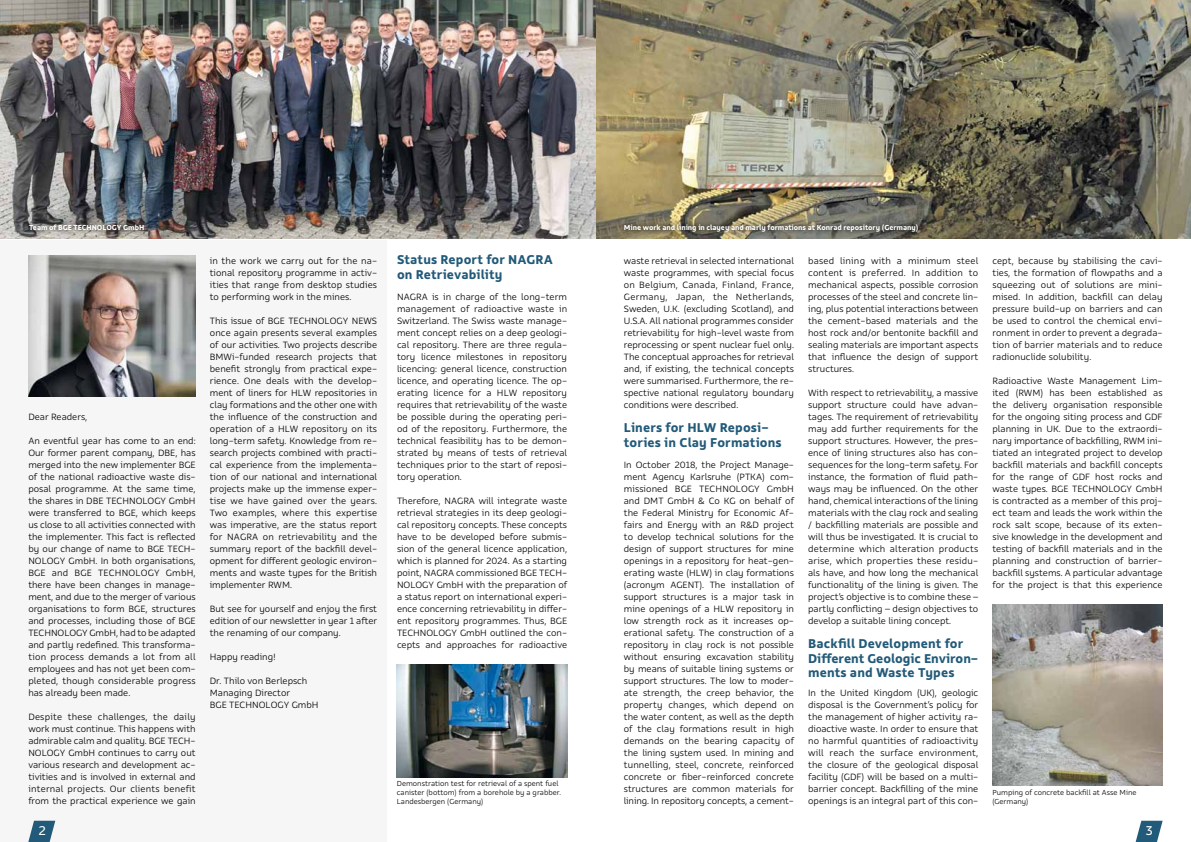
<style>
.page{position:relative;width:1191px;height:842px;background:#fff}
.page>*{position:absolute;margin:0;border:0;box-sizing:border-box;transform-origin:0 0}
.t1{font:700 14px/14.5px "Rehn";letter-spacing:.01em;color:#225a79}
.t2{font:14px "Rehn";color:#fff}
.t3{font:300 10px/12px "Rehn";color:#000;text-align:justify}
.t4{font:300 8px/9px "Rehn";color:#000}
.t5{font:700 8px "Rehn";letter-spacing:-.005em;color:#fff}
</style>
<div class="page">
<img style="left:595px;top:0;width:596px;height:238px">
<svg style="left:1135px;top:821px;width:27px;height:21px"></svg>
<div style="left:0;top:240px;width:387px;height:602px;background:#f6f6f6"></div>
<img style="left:0;top:0;width:595px;height:238px">
<div style="left:24px;top:219px;width:124px;height:16px;background:#000;opacity:.75"></div>
<img style="left:28px;top:256px;width:168px;height:140px">
<svg style="left:28px;top:821px;width:27px;height:21px"></svg>
<svg style="left:619px;top:219px;width:303px;height:17px;background:#6f6a59"></svg>
<img style="left:992px;top:604px;width:170px;height:181px">
<img style="left:397px;top:665px;width:170px;height:113px">
<p class="t5" style="left:29px;top:222px;width:117px">Team of BGE TECHNOLOGY GmbH</p>
<p class="t3" style="left:28px;top:411px;width:60px">Dear Readers,</p>
<p class="t3" style="left:28px;top:435px;width:169px">An eventful year has come to an end:<br>Our former parent company, DBE, has merged into the new implementer BGE of the national radioactive waste dis&shy;posal programme. At the same time, the shares in DBE TECHNOLOGY GmbH were transferred to BGE, which keeps us close to all activities connected with the implementer. This fact is reflected by our change of name to BGE TECH-NOLOGY GmbH. In both organisations, BGE and BGE TECHNOLOGY GmbH, there have been changes in manage&shy;ment, and due to the merger of various organisations to form BGE, structures and processes, including those of BGE TECHNOLOGY GmbH, had to be adapted and partly redefined. This transforma&shy;tion process demands a lot from all employees and has not yet been com&shy;pleted, though considerable progress has already been made.</p>
<p class="t3" style="left:28px;top:711px;width:169px">Despite these challenges, the daily work must continue. This happens with admirable calm and quality. BGE TECH-NOLOGY GmbH continues to carry out various research and development ac&shy;tivities and is involved in external and internal projects. Our clients benefit from the practical experience we gain</p>
<h1 class="t2" style="left:39px;top:821px;width:9px">2</h1>
<p class="t3" style="left:210px;top:255px;width:169px">in the work we carry out for the na&shy;tional repository programme in activ&shy;ities that range from desktop studies to performing work in the mines.</p>
<p class="t3" style="left:210px;top:315px;width:169px">This issue of BGE TECHNOLOGY NEWS once again presents several examples of our activities. Two projects describe BMWi-funded research projects that benefit strongly from practical expe&shy;rience. One deals with the develop&shy;ment of liners for HLW repositories in clay formations and the other one with the influence of the construction and operation of a HLW repository on its long-term safety. Knowledge from re&shy;search projects combined with practi&shy;cal experience from the implementa&shy;tion of our national and international projects make up the immense exper&shy;tise we have gained over the years.<br>Two examples, where this expertise was imperative, are the status report for NAGRA on retrievability and the summary report of the backfill devel&shy;opment for different geologic environ&shy;ments and waste types for the British implementer RWM.</p>
<p class="t3" style="left:210px;top:603px;width:169px">But see for yourself and enjoy the first edition of our newsletter in year 1 after the renaming of our company.</p>
<p class="t3" style="left:210px;top:651px;width:68px">Happy reading!</p>
<p class="t3" style="left:210px;top:675px;width:110px;text-align:left">Dr. Thilo von Berlepsch<br>Managing Director<br>BGE TECHNOLOGY GmbH</p>
<h1 class="t1" style="left:397px;top:252px;width:157px">Status Report for NAGRA on Retrievability</h1>
<p class="t3" style="left:397px;top:291px;width:172px">NAGRA is in charge of the long-term management of radioactive waste in Switzerland. The Swiss waste manage&shy;ment concept relies on a deep geologi&shy;cal repository. There are three regula&shy;tory licence milestones in repository licencing: general licence, construction licence, and operating licence. The op&shy;erating licence for a HLW repository requires that retrievability of the waste be possible during the operating peri&shy;od of the repository. Furthermore, the technical feasibility has to be demon&shy;strated by means of tests of retrieval techniques prior to the start of reposi&shy;tory operation.</p>
<p class="t3" style="left:397px;top:495px;width:172px">Therefore, NAGRA will integrate waste retrieval strategies in its deep geologi&shy;cal repository concepts. These concepts have to be developed before submis&shy;sion of the general licence application, which is planned for 2024. As a starting point, NAGRA commissioned BGE TECH-NOLOGY GmbH with the preparation of a status report on international experi&shy;ence concerning retrievability in differ&shy;ent repository programmes. Thus, BGE TECHNOLOGY GmbH outlined the con&shy;cepts and approaches for radioactive</p>
<p class="t4" style="left:397px;top:779px;width:166px">Demonstration test for retrieval of a spent fuel canister (bottom) from a borehole by a grabber.<br>Landesbergen (Germany)</p>
<p class="t5" style="left:624px;top:222px;width:296px">Mine work and lining in clayey and marly formations at Konrad repository (Germany)</p>
<p class="t3" style="left:624px;top:255px;width:172px">waste retrieval in selected international waste programmes, with special focus on Belgium, Canada, Finland, France, Germany, Japan, the Netherlands, Sweden, U.K. (excluding Scotland), and U.S.A. All national programmes consider retrievability for high-level waste from reprocessing or spent nuclear fuel only.<br>The conceptual approaches for retrieval and, if existing, the technical concepts were summarised. Furthermore, the re&shy;spective national regulatory boundary conditions were described.</p>
<h1 class="t1" style="left:624px;top:420px;width:159px">Liners for HLW Reposi&shy;tories in Clay Formations</h1>
<p class="t3" style="left:624px;top:459px;width:172px">In October 2018, the Project Manage&shy;ment Agency Karlsruhe (PTKA) com&shy;missioned BGE TECHNOLOGY GmbH and DMT GmbH &amp; Co KG on behalf of the Federal Ministry for Economic Af&shy;fairs and Energy with an R&amp;D project to develop technical solutions for the design of support structures for mine openings in a repository for heat-gen&shy;erating waste (HLW) in clay formations (acronym AGENT). The installation of support structures is a major task in mine openings of a HLW repository in low strength rock as it increases op&shy;erational safety. The construction of a repository in clay rock is not possible without ensuring excavation stability by means of suitable lining systems or support structures. The low to moder&shy;ate strength, the creep behavior, the property changes, which depend on the water content, as well as the depth of the clay formations result in high demands on the bearing capacity of the lining system used. In mining and tunnelling, steel, concrete, reinforced concrete or fiber-reinforced concrete structures are common materials for lining. In repository concepts, a cement-</p>
<p class="t3" style="left:808px;top:255px;width:172px">based lining with a minimum steel content is preferred. In addition to mechanical aspects, possible corrosion processes of the steel and concrete lin&shy;ing, plus potential interactions between the cement-based materials and the host rock and/or bentonite backfill and sealing materials are important aspects that influence the design of support structures.</p>
<p class="t3" style="left:808px;top:387px;width:172px">With respect to retrievability, a massive support structure could have advan&shy;tages. The requirement of retrievability may add further requirements for the support structures. However, the pres&shy;ence of lining structures also has con&shy;sequences for the long-term safety. For instance, the formation of fluid path&shy;ways may be influenced. On the other hand, chemical interactions of the lining materials with the clay rock and sealing / backfilling materials are possible and will thus be investigated. It is crucial to determine which alteration products arise, which properties these residu&shy;als have, and how long the mechanical functionality of the lining is given. The project’s objective is to combine these – partly conflicting – design objectives to develop a suitable lining concept.</p>
<h1 class="t1" style="left:808px;top:636px;width:172px">Backfill Development for<br>Different Geologic Environ&shy;ments and Waste Types</h1>
<p class="t3" style="left:808px;top:687px;width:172px">In the United Kingdom (UK), geologic disposal is the Government’s policy for the management of higher activity ra&shy;dioactive waste. In order to ensure that no harmful quantities of radioactivity will reach the surface environment, the closure of the geological disposal facility (GDF) will be based on a multi&shy;barrier concept. Backfilling of the mine openings is an integral part of this con-</p>
<p class="t3" style="left:992px;top:255px;width:172px">cept, because by stabilising the cavi&shy;ties, the formation of flowpaths and a squeezing out of solutions are mini&shy;mised. In addition, backfill can delay pressure build-up on barriers and can be used to control the chemical envi&shy;ronment in order to prevent a degrada&shy;tion of barrier materials and to reduce radionuclide solubility.</p>
<p class="t3" style="left:992px;top:375px;width:172px">Radioactive Waste Management Lim&shy;ited (RWM) has been established as the delivery organisation responsible for the ongoing siting process and GDF planning in UK. Due to the extraordi&shy;nary importance of backfilling, RWM ini&shy;tiated an integrated project to develop backfill materials and backfill concepts for the range of GDF host rocks and waste types. BGE TECHNOLOGY GmbH is contracted as a member of this proj&shy;ect team and leads the work within the rock salt scope, because of its exten&shy;sive knowledge in the development and testing of backfill materials and in the planning and construction of barrier&shy;backfill systems. A particular advantage for the project is that this experience</p>
<p class="t4" style="left:992px;top:787px;width:145px">Pumping of concrete backfill at Asse Mine (Germany)</p>
<h1 class="t2" style="left:1145px;top:821px;width:8px">3</h1>
</div>
